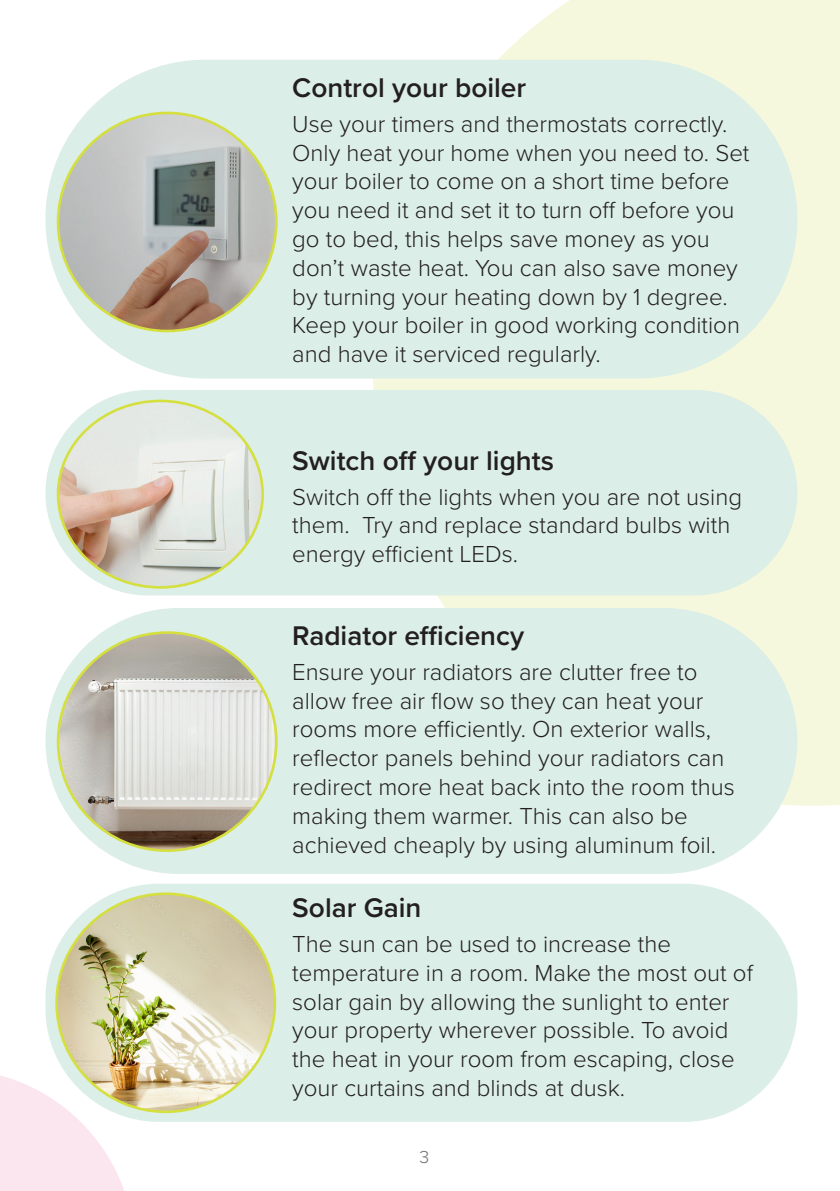
<style>
.page{position:relative;width:840px;height:1191px;background:#fff}
.page>*{position:absolute;margin:0;border:0;box-sizing:border-box;transform-origin:0 0}
.t1{font:600 28px "Proxima Nova";color:#231f20}
.t2{font:300 24px/28.8px "Proxima Nova";color:#231f20}
.t3{font:300 18px "Proxima Nova";color:#6c6d70}
</style>
<div class="page">
<svg style="left:372px;top:0;width:467px;height:805px;background:#f5f8e0"></svg>
<svg style="left:0;top:1071px;width:134px;height:120px"></svg>
<div style="left:45px;top:60px;width:752px;height:318px;background:#dbeee7;border-radius:159px"></div>
<img style="left:58px;top:113px;width:218px;height:218px;border-radius:108px">
<div style="left:45px;top:608px;width:752px;height:266px;background:#dbeee7;border-radius:133px"></div>
<img style="left:58px;top:632px;width:218px;height:218px;border-radius:109px">
<div style="left:45px;top:390px;width:752px;height:205px;background:#dbeee7;border-radius:103px"></div>
<img style="left:58px;top:401px;width:204px;height:186px">
<div style="left:45px;top:883px;width:752px;height:238px;background:#dbeee7;border-radius:113px"></div>
<img style="left:57px;top:893px;width:218px;height:218px;border-radius:108px">
<p class="t1" style="left:292px;top:67px;width:235px">Control your boiler</p>
<p class="t2" style="left:292px;top:108px;width:458px">Use your timers and thermostats correctly.<br>Only heat your home when you need to. Set your boiler to come on a short time before you need it and set it to turn of before you go to bed, this helps save money as you don’t waste heat. You can also save money by turning your heating down by 1 degree.<br>Keep your boiler in good working condition and have it serviced regularly.</p>
<p class="t1" style="left:292px;top:440px;width:263px">Switch of your lights</p>
<p class="t2" style="left:292px;top:481px;width:451px">Switch of the lights when you are not using them. Try and replace standard bulbs with energy efcient LEDs.</p>
<p class="t1" style="left:292px;top:615px;width:233px">Radiator efciency</p>
<p class="t2" style="left:292px;top:656px;width:444px">Ensure your radiators are clutter free to allow free air fow so they can heat your rooms more efciently. On exterior walls, refector panels behind your radiators can redirect more heat back into the room thus making them warmer. This can also be achieved cheaply by using aluminum foil.</p>
<p class="t1" style="left:292px;top:887px;width:131px">Solar Gain</p>
<p class="t2" style="left:292px;top:928px;width:462px">The sun can be used to increase the temperature in a room. Make the most out of solar gain by allowing the sunlight to enter your property wherever possible. To avoid the heat in your room from escaping, close your curtains and blinds at dusk.</p>
<p class="t3" style="left:419px;top:1143px;width:11px">3</p>
</div>
